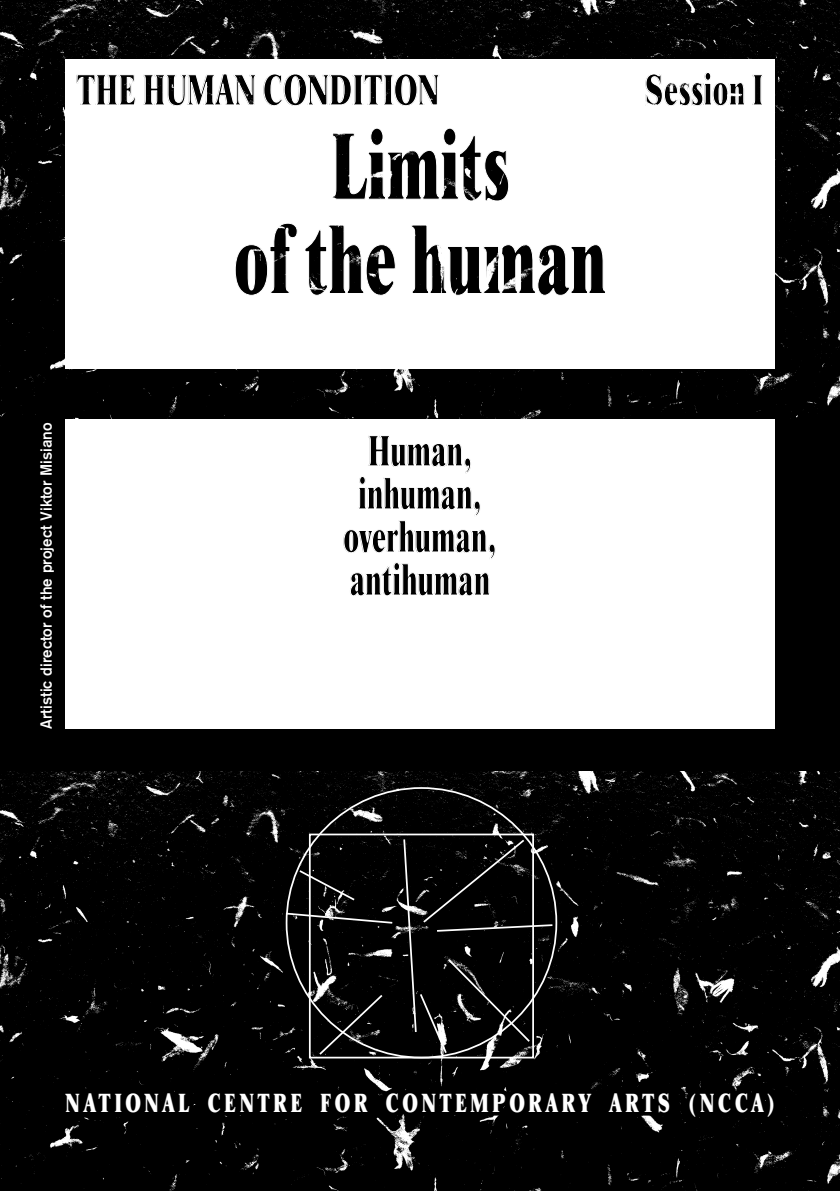
<style>
.page{position:relative;width:840px;height:1191px;background:#fff}
.page>*{position:absolute;margin:0;border:0;box-sizing:border-box;transform-origin:0 0}
.t1{font:94.2px/94.2px "Newton XC";color:#000;text-align:center;scale:.65 1}
.t2{font:43px/43px "Newton XC";color:#000;text-align:center;scale:.65 1}
.t3{font:26px "Newton XC";letter-spacing:.2em;color:#fff;scale:.7 1}
.t4{font:16px "Gothic 725 Bold CBT";color:#fff}
</style>
<div class="page">
<div style="left:0;top:0;width:839px;height:1191px;background:#000"></div>
<div style="left:65px;top:420px;width:709px;height:309px;background:#fff"></div>
<img style="left:0;top:0;width:839px;height:420px">
<img style="left:0;top:771px;width:839px;height:420px">
<svg style="left:58px;top:837px;width:723px;height:317px"></svg>
<p class="t2" style="left:77px;top:69px;width:559px">THE HUMAN CONDITION</p>
<p class="t2" style="left:643px;top:69px;width:185px">Session I</p>
<h1 class="t1" style="left:233px;top:120px;width:574px">Limits<br>of the human</h1>
<p class="t4" style="left:38px;top:729px;width:308px;rotate:-90deg">Artistic director of the project Viktor Misiano</p>
<p class="t2" style="left:343px;top:429px;width:238px">Human, inhuman, overhuman, antihuman</p>
<p class="t3" style="left:65px;top:1088px;width:1014px">NATIONAL CENTRE FOR CONTEMPORARY ARTS (NCCA)</p>
</div>
